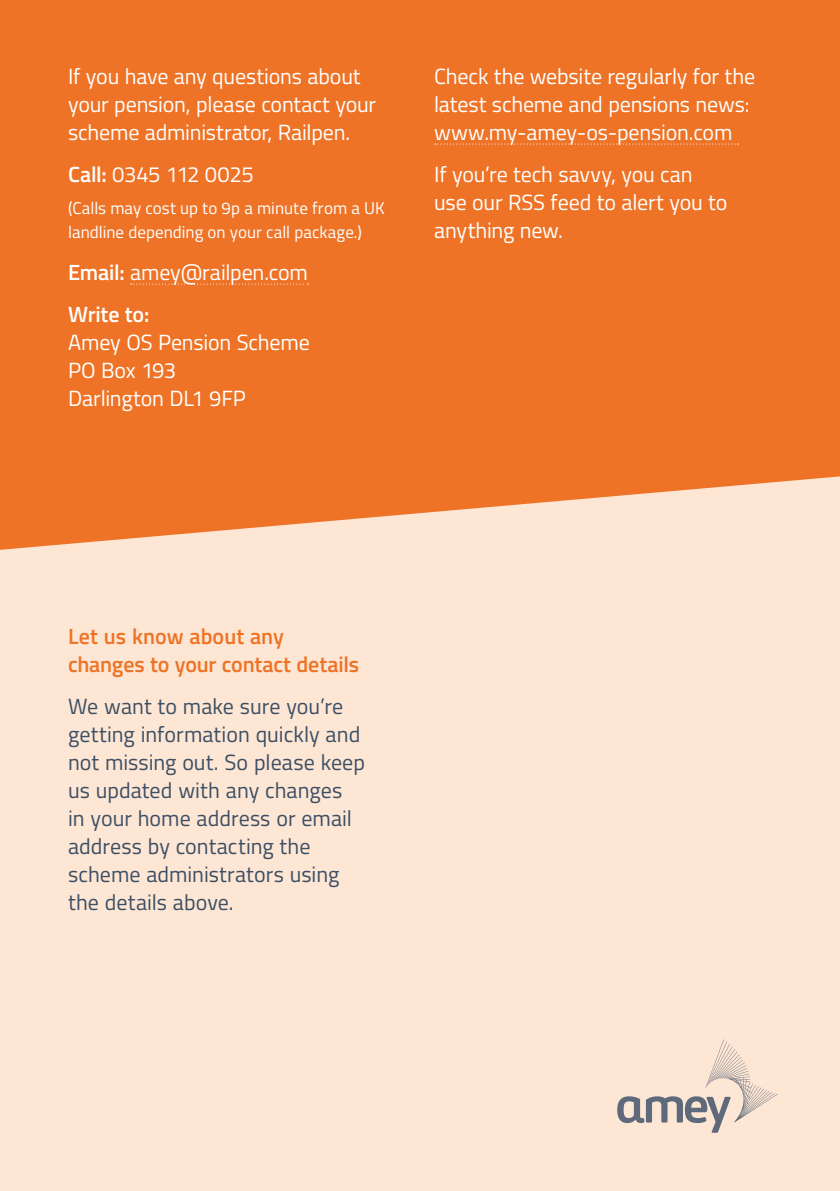
<style>
.page{position:relative;width:840px;height:1191px;background:#fff}
.page>*{position:absolute;margin:0;border:0;box-sizing:border-box;transform-origin:0 0}
.t1{font:22px/28px "Titillium Web";letter-spacing:-.01em;color:#fff}
.t2{font:22px/28px "Titillium Web";color:#3c4f64}
.t3{font:600 22px/28px "Titillium Web";letter-spacing:-.005em;color:#ee7326}
.t4{font:17px/24px "Titillium Web";color:#fff}
.s1{font-weight:600}
</style>
<div class="page">
<div style="left:0;top:0;width:839px;height:777px;background:#ee7326"></div>
<div style="left:0;top:476px;width:839px;height:715px;background:#fde6d4"></div>
<svg style="left:617px;top:1039px;width:160px;height:93px;background:#e6d4c7"></svg>
<svg style="left:131px;top:284px;width:177px;height:1px"></svg>
<svg style="left:434px;top:144px;width:302px;height:1px"></svg>
<p class="t1" style="left:68px;top:61px;width:309px">If you have any questions about your pension, please contact your scheme administrator, Railpen.</p>
<p class="t1" style="left:68px;top:159px;width:187px"><span class="s1">Call:</span> 0345 112 0025</p>
<p class="t4" style="left:68px;top:195px;width:318px">(Calls may cost up to 9p a minute from a UK landline depending on your call package.)</p>
<p class="t1" style="left:68px;top:250px;width:241px;line-height:42px"><span class="s1">Email:</span> amey@railpen.com<br><span class="s1">Write to:</span></p>
<p class="t1" style="left:68px;top:327px;width:243px">Amey OS Pension Scheme<br>PO Box 193<br>Darlington DL1 9FP</p>
<p class="t1" style="left:434px;top:61px;width:322px">Check the website regularly for the latest scheme and pensions news: www.my-amey-os-pension.com</p>
<p class="t1" style="left:434px;top:159px;width:295px">If you’re tech savvy, you can use our RSS feed to alert you to anything new.</p>
<p class="t3" style="left:68px;top:621px;width:292px">Let us know about any changes to your contact details</p>
<p class="t2" style="left:68px;top:691px;width:298px">We want to make sure you’re getting information quickly and not missing out. So please keep us updated with any changes<br>in your home address or email address by contacting the scheme administrators using the details above.</p>
</div>
